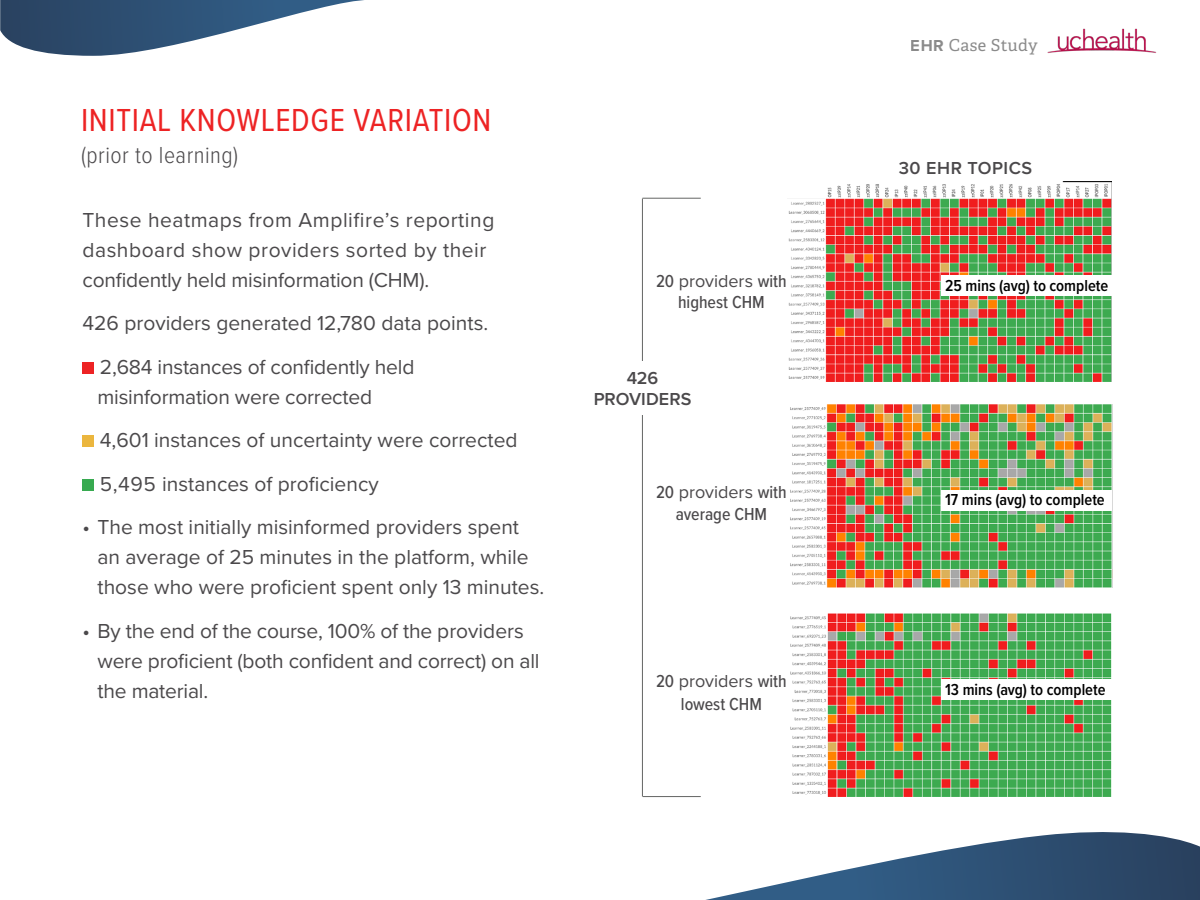
<style>
.page{position:relative;width:1200px;height:900px;background:#fff}
.page>*{position:absolute;margin:0;border:0;box-sizing:border-box;transform-origin:0 0}
.t1{font:33px "Proxima Nova Cond";letter-spacing:.02em;color:#ed2324}
.t2{font:300 24px "Proxima Nova Cond";letter-spacing:.02em;color:#4b494b}
.t3{font:21px/30px "Proxima Nova";color:#4b494b}
.t4{font:21px/30px "Proxima Nova";letter-spacing:.025em;color:#4b494b}
.t5{font:18px "Proxima Nova";color:#4b494b}
.t6{font:500 18px "Proxima Nova Cond";color:#4b494b}
.t7{font:600 18px/21px "Proxima Nova";letter-spacing:.005em;color:#4b494b;text-align:center}
.t8{font:600 18px "Proxima Nova";letter-spacing:.03em;color:#4b494b}
.t9{font:600 16.5px "Proxima Nova Cond";color:#000}
.t10{font:16.5px "Adelle";letter-spacing:.025em;color:#646464}
.s1{font-family:"Proxima Nova Cond";font-weight:500}
.s2{font-family:"Proxima Nova";font-weight:700}
</style>
<div class="page">
<img style="left:1047px;top:28px;width:110px;height:25px">
<svg style="left:0;top:0;width:364px;height:56px"></svg>
<svg style="left:705px;top:832px;width:495px;height:68px"></svg>
<div style="left:82px;top:362px;width:12px;height:12px;background:#ed2324"></div>
<div style="left:82px;top:435px;width:12px;height:12px;background:#ebb63e"></div>
<div style="left:82px;top:479px;width:12px;height:12px;background:#37aa50"></div>
<hr style="left:642px;top:199px;width:1px;height:598px;background:#646564">
<hr style="left:642px;top:198px;width:59px;height:1px;background:#646564">
<hr style="left:643px;top:796px;width:58px;height:1px;background:#646564">
<div style="left:592px;top:361px;width:101px;height:54px;background:#fff"></div>
<img style="left:788px;top:181px;width:324px;height:201px">
<img style="left:790px;top:404px;width:323px;height:184px">
<img style="left:790px;top:613px;width:322px;height:183px">
<div style="left:941px;top:275px;width:171px;height:21px;background:#fff"></div>
<div style="left:941px;top:490px;width:171px;height:21px;background:#fff"></div>
<div style="left:941px;top:679px;width:171px;height:21px;background:#fff"></div>
<h1 class="t1" style="left:81px;top:96px;width:412px">INITIAL KNOWLEDGE VARIATION</h1>
<p class="t2" style="left:81px;top:137px;width:159px">(prior to learning)</p>
<p class="t4" style="left:82px;top:204px;width:413px">These heatmaps from Amplifire’s reporting dashboard show providers sorted by their confidently held misinformation (CHM).</p>
<p class="t3" style="left:100px;top:300px;width:390px;line-height:43.5px;text-indent:-17px">426 providers generated 12,780 data points.<br>2,684 instances of confidently held</p>
<p class="t3" style="left:98px;top:374px;width:422px;line-height:43.5px">misinformation were corrected<br>4,601 instances of uncertainty were corrected<br>5,495 instances of proficiency</p>
<p class="t3" style="left:98px;top:511px;width:448px;text-indent:-15px">• The most initially misinformed providers spent an average of 25 minutes in the platform, while those who were proficient spent only 13 minutes.</p>
<p class="t3" style="left:98px;top:615px;width:444px;text-indent:-15px">• By the end of the course, 100% of the providers were proficient (both confident and correct) on all the material.</p>
<p class="t5" style="left:656px;top:267px;width:132px"><span class="s1">20</span> providers <span class="s1">with</span></p>
<p class="t6" style="left:678px;top:288px;width:88px">highest CHM</p>
<p class="t7" style="left:594px;top:367px;width:99px">426<br>PROVIDERS</p>
<p class="t5" style="left:656px;top:478px;width:132px"><span class="s1">20</span> providers <span class="s1">with</span></p>
<p class="t6" style="left:676px;top:501px;width:93px">average CHM</p>
<p class="t5" style="left:656px;top:668px;width:132px"><span class="s1">20</span> providers <span class="s1">with</span></p>
<p class="t6" style="left:681px;top:691px;width:83px">lowest CHM</p>
<p class="t10" style="left:911px;top:35px;width:128px"><span class="s2">EHR</span> Case Study</p>
<p class="t8" style="left:899px;top:154px;width:135px">30 EHR TOPICS</p>
<p class="t9" style="left:945px;top:273px;width:165px">25 mins (avg) to complete</p>
<p class="t9" style="left:945px;top:487px;width:161px">17 mins (avg) to complete</p>
<p class="t9" style="left:945px;top:677px;width:162px">13 mins (avg) to complete</p>
</div>
